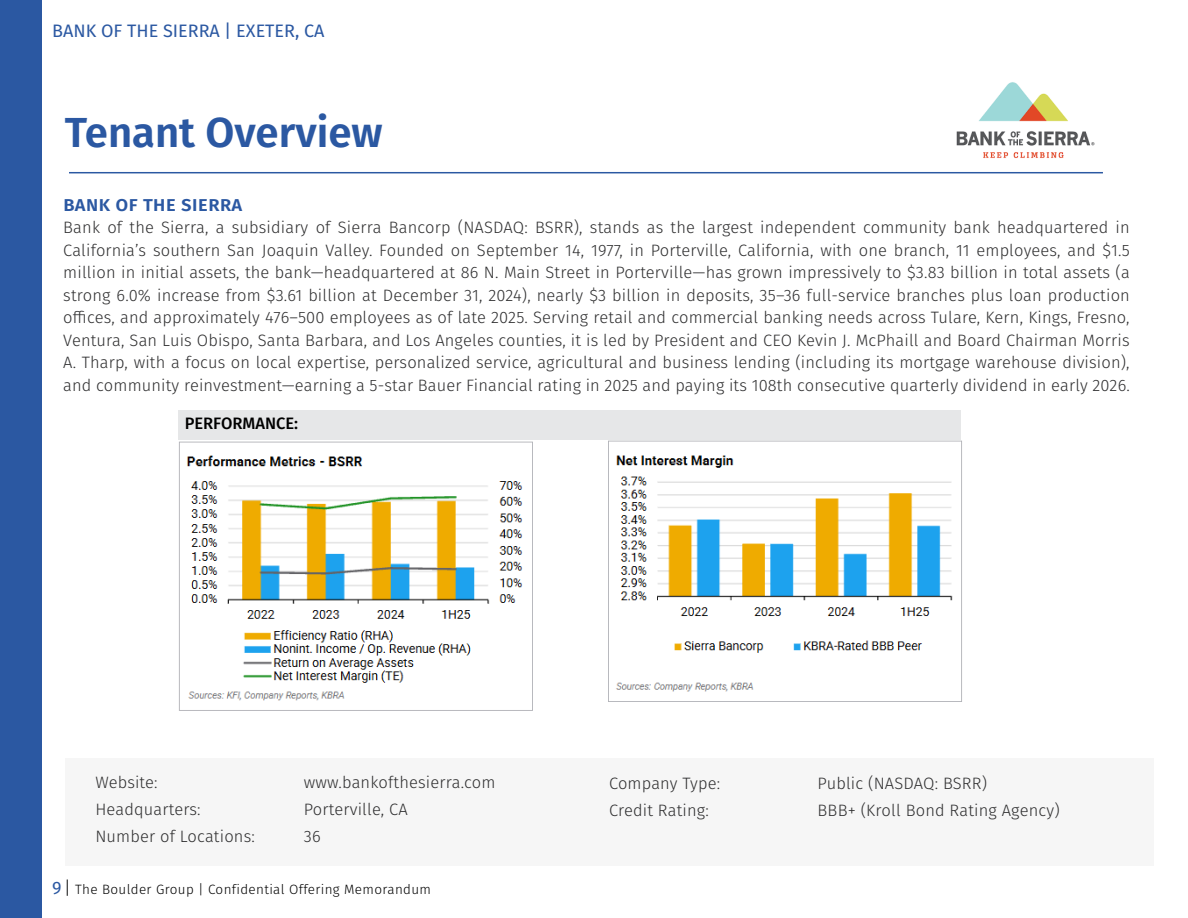
<style>
.page{position:relative;width:1188px;height:918px;background:#fff}
.page>*{position:absolute;margin:0;border:0;box-sizing:border-box;transform-origin:0 0}
.t1{font:600 42px "Fira Sans";color:#2b58a2}
.t2{font:500 21px "Fira Sans";color:#2b58a2}
.t3{font:18px "Fira Sans";color:#2b58a2}
.t4{font:300 16.5px/22.5px "Fira Sans";letter-spacing:.01em;color:#2e2e2f;text-align:justify}
.t5{font:500 16.5px "Fira Sans";color:#000}
.t6{font:300 13.5px "Fira Sans";letter-spacing:.025em;color:#000}
.s1{font-weight:400;font-size:18px;color:#2b58a2}
.s2{font-size:18px}
</style>
<div class="page">
<div style="left:65px;top:758px;width:1088px;height:108px;background:#f6f6f6"></div>
<div style="left:0;top:0;width:41px;height:918px;background:#2b58a2"></div>
<hr style="left:69px;top:172px;width:1034px;height:1px;background:#2b58a2">
<img style="left:179px;top:441px;width:354px;height:270px">
<img style="left:608px;top:440px;width:354px;height:262px">
<div style="left:178px;top:410px;width:783px;height:30px;background:#e6e7e8"></div>
<img style="left:956px;top:82px;width:139px;height:76px">
<p class="t3" style="left:52px;top:17px;width:274px">BANK OF THE SIERRA | EXETER, CA</p>
<h1 class="t1" style="left:65px;top:98px;width:319px">Tenant Overview</h1>
<p class="t2" style="left:63px;top:186px;width:180px">bank of the sierra</p>
<p class="t4" style="left:63px;top:216px;width:1068px">Bank of the Sierra, a subsidiary of Sierra Bancorp (NASDAQ: BSRR), stands as the largest independent community bank headquartered in California’s southern San Joaquin Valley. Founded on September 14, 1977, in Porterville, California, with one branch, 11 employees, and $1.5 million in initial assets, the bank—headquartered at 86 N. Main Street in Porterville—has grown impressively to $3.83 billion in total assets (a strong 6.0% increase from $3.61 billion at December 31, 2024), nearly $3 billion in deposits, 35–36 full-service branches plus loan production offices, and approximately 476–500 employees as of late 2025. Serving retail and commercial banking needs across Tulare, Kern, Kings, Fresno, Ventura, San Luis Obispo, Santa Barbara, and Los Angeles counties, it is led by President and CEO Kevin J. McPhaill and Board Chairman Morris A. Tharp, with a focus on local expertise, personalized service, agricultural and business lending (including its mortgage warehouse division), and community reinvestment—earning a 5-star Bauer Financial rating in 2025 and paying its 108th consecutive quarterly dividend in early 2026.</p>
<p class="t5" style="left:185px;top:410px;width:115px">PERFORMANCE:</p>
<p class="t4" style="left:95px;top:771px;width:64px">Website:</p>
<p class="t4" style="left:304px;top:771px;width:193px">www.bankofthesierra.com</p>
<p class="t4" style="left:95px;top:798px;width:107px">Headquarters:</p>
<p class="t4" style="left:304px;top:798px;width:105px">Porterville, CA</p>
<p class="t4" style="left:95px;top:825px;width:161px">Number of Locations:</p>
<p class="t4" style="left:304px;top:825px;width:18px">36</p>
<p class="t6" style="left:52px;top:880px;width:380px"><span class="s1">9</span><span class="s2">|</span> The Boulder Group | Confidential Offering Memorandum</p>
<p class="t4" style="left:609px;top:772px;width:113px">Company Type:</p>
<p class="t4" style="left:818px;top:772px;width:171px">Public (NASDAQ: BSRR)</p>
<p class="t4" style="left:609px;top:799px;width:101px">Credit Rating:</p>
<p class="t4" style="left:818px;top:799px;width:244px">BBB+ (Kroll Bond Rating Agency)</p>
</div>
